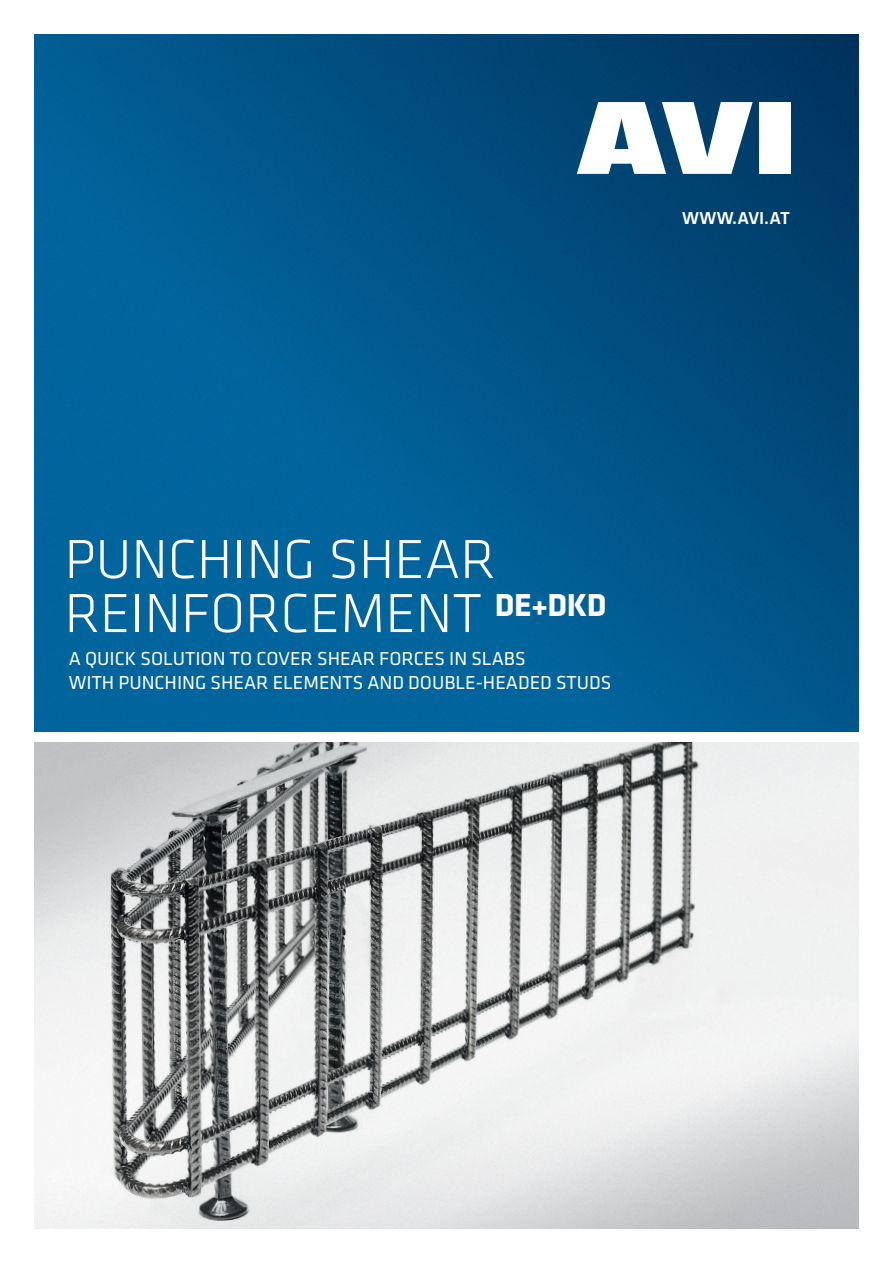
<style>
.page{position:relative;width:893px;height:1263px;background:#fff}
.page>*{position:absolute;margin:0;border:0;box-sizing:border-box;transform-origin:0 0}
.t1{font:300 57px "Klavika Basic";color:#fff}
.t2{font:19.5px/23.4px "Klavika Basic";color:#fff}
.t3{font:500 18px "Klavika Basic";color:#fff}
</style>
<div class="page">
<img style="left:34px;top:742px;width:825px;height:487px">
<img style="left:34px;top:34px;width:825px;height:697px">
<div style="left:759px;top:102px;width:32px;height:72px;background:#fff"></div>
<svg style="left:577px;top:102px;width:176px;height:72px"></svg>
<p class="t3" style="left:682px;top:210px;width:109px">WWW.AVI.AT</p>
<h1 class="t1" style="left:65px;top:525px;width:432px">PUNCHING SHEAR</h1>
<h1 class="t1" style="left:65px;top:579px;width:544px">REINFORCEMENT <sup>DE+DKD</sup></h1>
<p class="t2" style="left:69px;top:648px;width:544px">A QUICK SOLUTION TO COVER SHEAR FORCES IN SLABS<br>WITH PUNCHING SHEAR ELEMENTS AND DOUBLE-HEADED STUDS</p>
</div>
